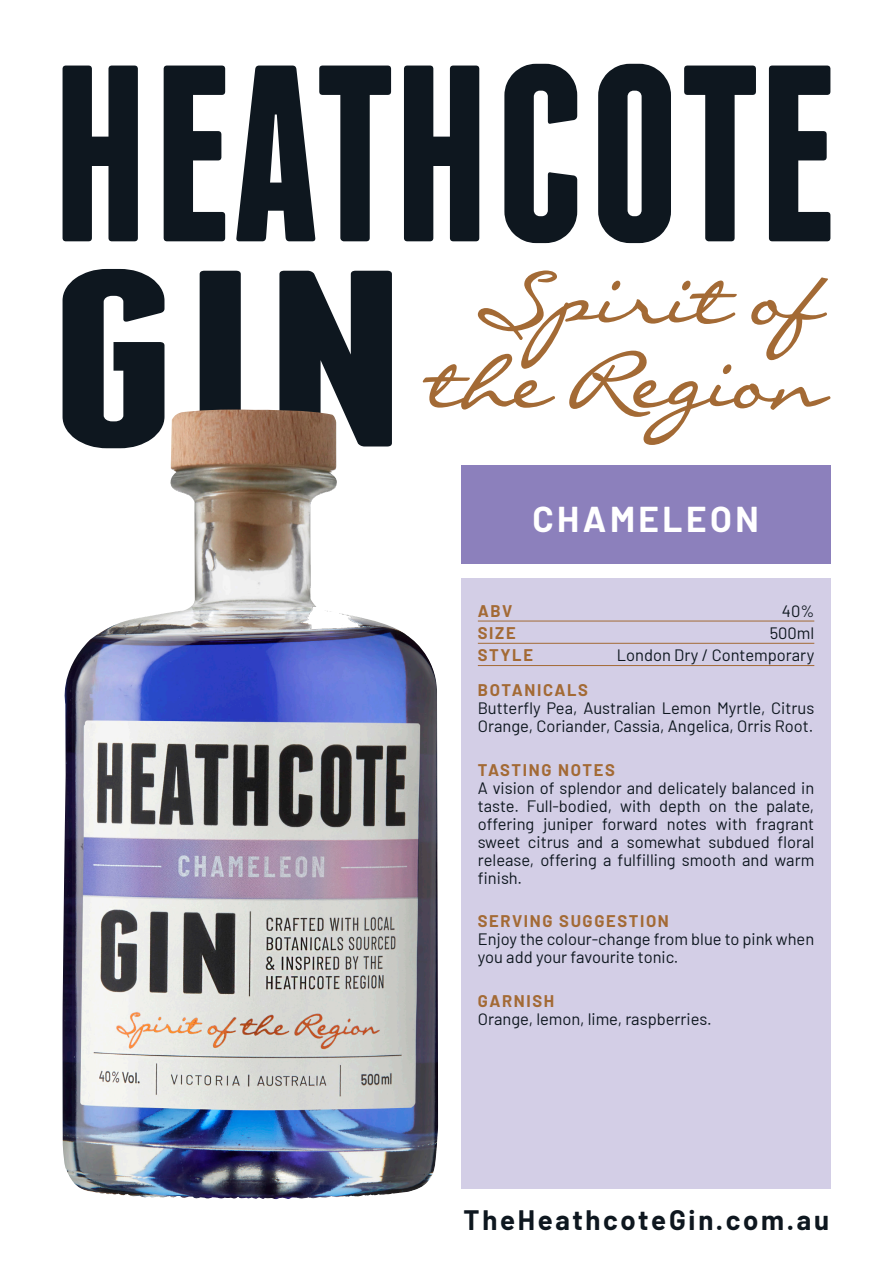
<style>
.page{position:relative;width:893px;height:1263px;background:#fff}
.page>*{position:absolute;margin:0;border:0;box-sizing:border-box;transform-origin:0 0}
.t1{font:700 35.1px "Barlow";letter-spacing:.1em;color:#fff}
.t2{font:700 27.45px "Barlow";letter-spacing:.1em;color:#0e171f}
.Taste{font:16.5px/18px "Barlow";color:#0e171f}
.Head{font:700 16.5px "Barlow";letter-spacing:.1em;color:#a36a35}
.Head-2{font:16.5px "Barlow";color:#0e171f}
</style>
<div class="page">
<div style="left:461px;top:578px;width:369px;height:610px;background:#d3cee6"></div>
<hr style="left:478px;top:621px;width:336px;height:1px;background:#a36a35">
<hr style="left:478px;top:643px;width:336px;height:1px;background:#a36a35">
<hr style="left:478px;top:665px;width:336px;height:1px;background:#a36a35">
<div style="left:461px;top:465px;width:369px;height:98px;background:#8c80bc"></div>
<svg style="left:63px;top:64px;width:767px;height:346px;fill:#0e171f"></svg>
<svg style="left:423px;top:270px;width:407px;height:175px"></svg>
<img style="left:62px;top:410px;width:376px;height:790px">
<p class="t1" style="left:532px;top:493px;width:228px">CHAMELEON</p>
<p class="Head" style="left:478px;top:598px;width:36px">ABV</p>
<p class="Head-2" style="left:782px;top:599px;width:34px">40%</p>
<p class="Head" style="left:478px;top:621px;width:39px">SIZE</p>
<p class="Head-2" style="left:770px;top:621px;width:46px">500ml</p>
<p class="Head" style="left:478px;top:643px;width:57px">STYLE</p>
<p class="Head-2" style="left:617px;top:643px;width:199px">London Dry / Contemporary</p>
<p class="Head" style="left:478px;top:678px;width:112px">BOTANICALS</p>
<p class="Taste" style="left:478px;top:698px;width:338px">Butterfly Pea, Australian Lemon Myrtle, Citrus<br>Orange, Coriander, Cassia, Angelica, Orris Root.</p>
<p class="Head" style="left:478px;top:757px;width:138px">TASTING NOTES</p>
<p class="Taste" style="left:478px;top:777px;width:338px;text-align:justify">A vision of splendor and delicately balanced in taste. Full-bodied, with depth on the palate, offering juniper forward notes with fragrant sweet citrus and a somewhat subdued floral release, offering a fulfilling smooth and warm finish.</p>
<p class="Head" style="left:478px;top:909px;width:193px">SERVING SUGGESTION</p>
<p class="Taste" style="left:478px;top:929px;width:338px">Enjoy the colour-change from blue to pink when you add your favourite tonic.</p>
<p class="Head" style="left:478px;top:988px;width:78px">GARNISH</p>
<p class="Taste" style="left:478px;top:1008px;width:235px">Orange, lemon, lime, raspberries.</p>
<h2 class="t2" style="left:464px;top:1200px;width:367px">TheHeathcoteGin.com.au</h2>
</div>
